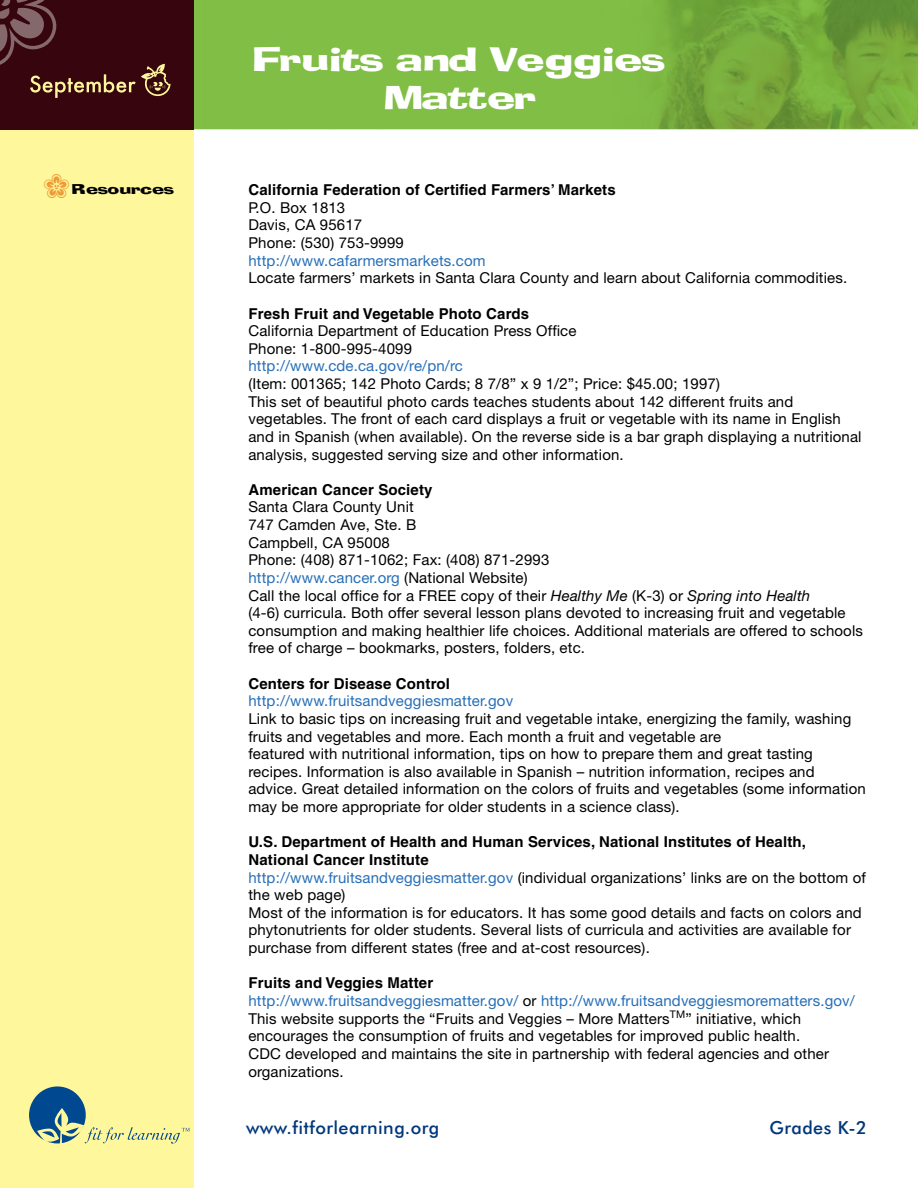
<style>
.page{position:relative;width:918px;height:1188px;background:#fff}
.page>*{position:absolute;margin:0;border:0;box-sizing:border-box;transform-origin:0 0}
.t1{font:31.5px/37.8px "Blox Extended";color:#fff;text-align:center}
.t2{font:30px "The Kids";color:#ec9a37}
.t3{font:500 18px "Futura BT";letter-spacing:.025em;color:#00377b}
.t4{font:15px/17.5px "Helvetica Neue";letter-spacing:.01em;color:#000}
.t5{font:700 15px/17.7px "Helvetica";letter-spacing:.01em;color:#000}
.t6{font:15px "Helvetica Neue";letter-spacing:.01em;color:#276fb8}
.t7{font:13.5px "Blox Extended";letter-spacing:.01em;color:#000}
.s1{color:#276fb8}
.s2{font-style:italic}
</style>
<div class="page">
<div style="left:0;top:128px;width:193px;height:1060px;background:#fff79b"></div>
<div style="left:0;top:0;width:193px;height:129px;background:#36050d"></div>
<img style="left:202px;top:0;width:716px;height:130px">
<svg style="left:0;top:0;width:171px;height:98px"></svg>
<svg style="left:29px;top:1086px;width:161px;height:58px"></svg>
<h1 class="t1" style="left:255px;top:44px;width:412px">Fruits and Veggies<br>Matter</h1>
<h2 class="t2" style="left:43px;top:170px;width:28px">‘</h2>
<p class="t7" style="left:73px;top:180px;width:103px">Resources</p>
<p class="t5" style="left:248px;top:181px;width:369px">California Federation of Certified Farmers’ Markets</p>
<p class="t4" style="left:248px;top:198px;width:157px">P.O. Box 1813<br>Davis, CA 95617<br>Phone: (530) 753-9999</p>
<p class="t6" style="left:248px;top:251px;width:239px">http://www.cafarmersmarkets.com</p>
<p class="t4" style="left:248px;top:269px;width:600px">Locate farmers’ markets in Santa Clara County and learn about California commodities.</p>
<p class="t5" style="left:248px;top:304px;width:282px">Fresh Fruit and Vegetable Photo Cards</p>
<p class="t4" style="left:248px;top:322px;width:330px">California Department of Education Press Office<br>Phone: 1-800-995-4099</p>
<p class="t6" style="left:248px;top:357px;width:216px">http://www.cde.ca.gov/re/pn/rc</p>
<p class="t4" style="left:248px;top:375px;width:615px">(Item: 001365; 142 Photo Cards; 8 7/8” x 9 1/2”; Price: $45.00; 1997)<br>This set of beautiful photo cards teaches students about 142 different fruits and vegetables. The front of each card displays a fruit or vegetable with its name in English and in Spanish (when available). On the reverse side is a bar graph displaying a nutritional analysis, suggested serving size and other information.</p>
<p class="t5" style="left:248px;top:480px;width:186px">American Cancer Society</p>
<p class="t4" style="left:248px;top:498px;width:616px">Santa Clara County Unit<br>747 Camden Ave, Ste. B<br>Campbell, CA 95008<br>Phone: (408) 871-1062; Fax: (408) 871-2993<br><span class="s1">http://www.cancer.org</span> (National Website)<br>Call the local office for a FREE copy of their <span class="s2">Healthy Me</span> (K-3) or <span class="s2">Spring into Health<br></span>(4-6) curricula. Both offer several lesson plans devoted to increasing fruit and vegetable consumption and making healthier life choices. Additional materials are offered to schools free of charge – bookmarks, posters, folders, etc.</p>
<p class="t5" style="left:248px;top:674px;width:203px">Centers for Disease Control</p>
<p class="t6" style="left:248px;top:692px;width:266px">http://www.fruitsandveggiesmatter.gov</p>
<p class="t4" style="left:248px;top:710px;width:619px">Link to basic tips on increasing fruit and vegetable intake, energizing the family, washing fruits and vegetables and more. Each month a fruit and vegetable are<br>featured with nutritional information, tips on how to prepare them and great tasting recipes. Information is also available in Spanish – nutrition information, recipes and advice. Great detailed information on the colors of fruits and vegetables (some information may be more appropriate for older students in a science class).</p>
<p class="t5" style="left:248px;top:833px;width:559px">U.S. Department of Health and Human Services, National Institutes of Health,<br>National Cancer Institute</p>
<p class="t4" style="left:248px;top:868px;width:619px"><span class="s1">http://www.fruitsandveggiesmatter.gov</span> (individual organizations’ links are on the bottom of the web page)<br>Most of the information is for educators. It has some good details and facts on colors and phytonutrients for older students. Several lists of curricula and activities are available for purchase from different states (free and at-cost resources).</p>
<p class="t5" style="left:248px;top:974px;width:186px">Fruits and Veggies Matter</p>
<p class="t4" style="left:248px;top:992px;width:608px"><span class="s1">http://www.fruitsandveggiesmatter.gov/</span> or <span class="s1">http://www.fruitsandveggiesmorematters.gov/ </span>This website supports the “Fruits and Veggies – More Matters<sup>TM</sup>” initiative, which encourages the consumption of fruits and vegetables for improved public health.<br>CDC developed and maintains the site in partnership with federal agencies and other organizations.</p>
<p class="t3" style="left:246px;top:1117px;width:195px">www.fitforlearning.org</p>
<p class="t3" style="left:770px;top:1117px;width:99px">Grades K-2</p>
</div>
